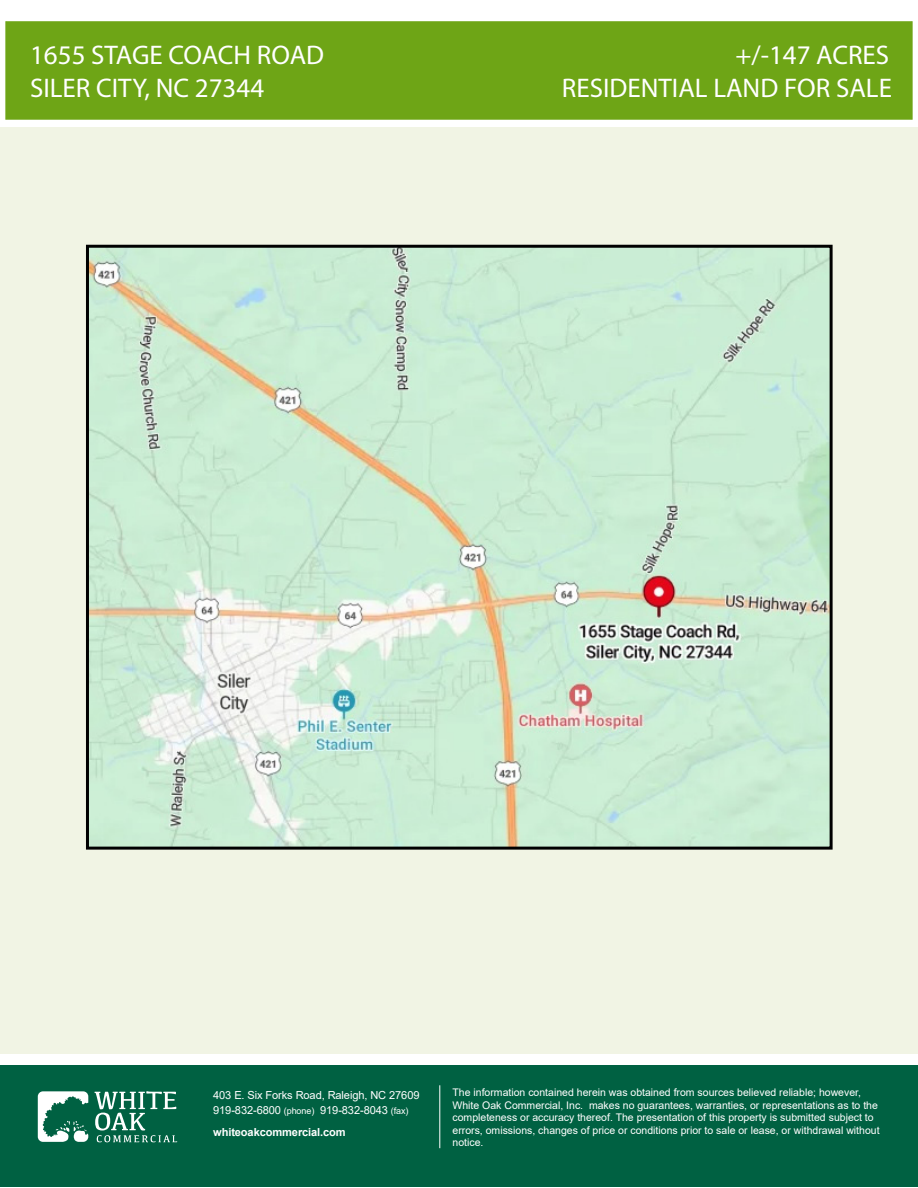
<style>
.page{position:relative;width:918px;height:1188px;background:#fff}
.page>*{position:absolute;margin:0;border:0;box-sizing:border-box;transform-origin:0 0}
.t1{font:27px "Myriad Pro";color:#fff}
.t2{font:11.1px "Arial";letter-spacing:-.01em;color:#fff}
.t3{font:700 11.1px "Arial";letter-spacing:-.01em;color:#fff}
.t4{font:10.5px/12.6px "Arial";color:#fff}
.s1{font-size:9px}
</style>
<div class="page">
<div style="left:0;top:127px;width:918px;height:927px;background:#f1f4e4"></div>
<div style="left:0;top:1065px;width:918px;height:121px;background:#006142"></div>
<hr style="left:439px;top:1085px;width:1px;height:63px;background:#fff">
<svg style="left:38px;top:1091px;width:50px;height:51px"></svg>
<svg style="left:95px;top:1091px;width:82px;height:51px"></svg>
<img style="left:90px;top:249px;width:739px;height:597px">
<div style="left:86px;top:245px;width:747px;height:605px;border:3px solid #000"></div>
<div style="left:6px;top:21px;width:906px;height:98px;background:#6ea516"></div>
<div style="left:7px;top:23px;width:904px;height:95px;border:1px solid #6ea516"></div>
<p class="t1" style="left:30px;top:39px;width:296px">1655 STAGE COACH ROAD</p>
<p class="t1" style="left:735px;top:39px;width:155px">+/-147 ACRES</p>
<p class="t1" style="left:30px;top:71px;width:236px">SILER CITY, NC 27344</p>
<p class="t1" style="left:562px;top:71px;width:332px">RESIDENTIAL LAND FOR SALE</p>
<p class="t2" style="left:213px;top:1088px;width:208px">403 E. Six Forks Road, Raleigh, NC 27609</p>
<p class="t2" style="left:213px;top:1103px;width:197px">919-832-6800 <span class="s1">(phone)</span> 919-832-8043 <span class="s1">(fax)</span></p>
<p class="t3" style="left:213px;top:1125px;width:134px">whiteoakcommercial.com</p>
<p class="t4" style="left:453px;top:1086px;width:429px">The information contained herein was obtained from sources believed reliable; however, White Oak Commercial, Inc. makes no guarantees, warranties, or representations as to the completeness or accuracy thereof. The presentation of this property is submitted subject to errors, omissions, changes of price or conditions prior to sale or lease, or withdrawal without notice.</p>
</div>
